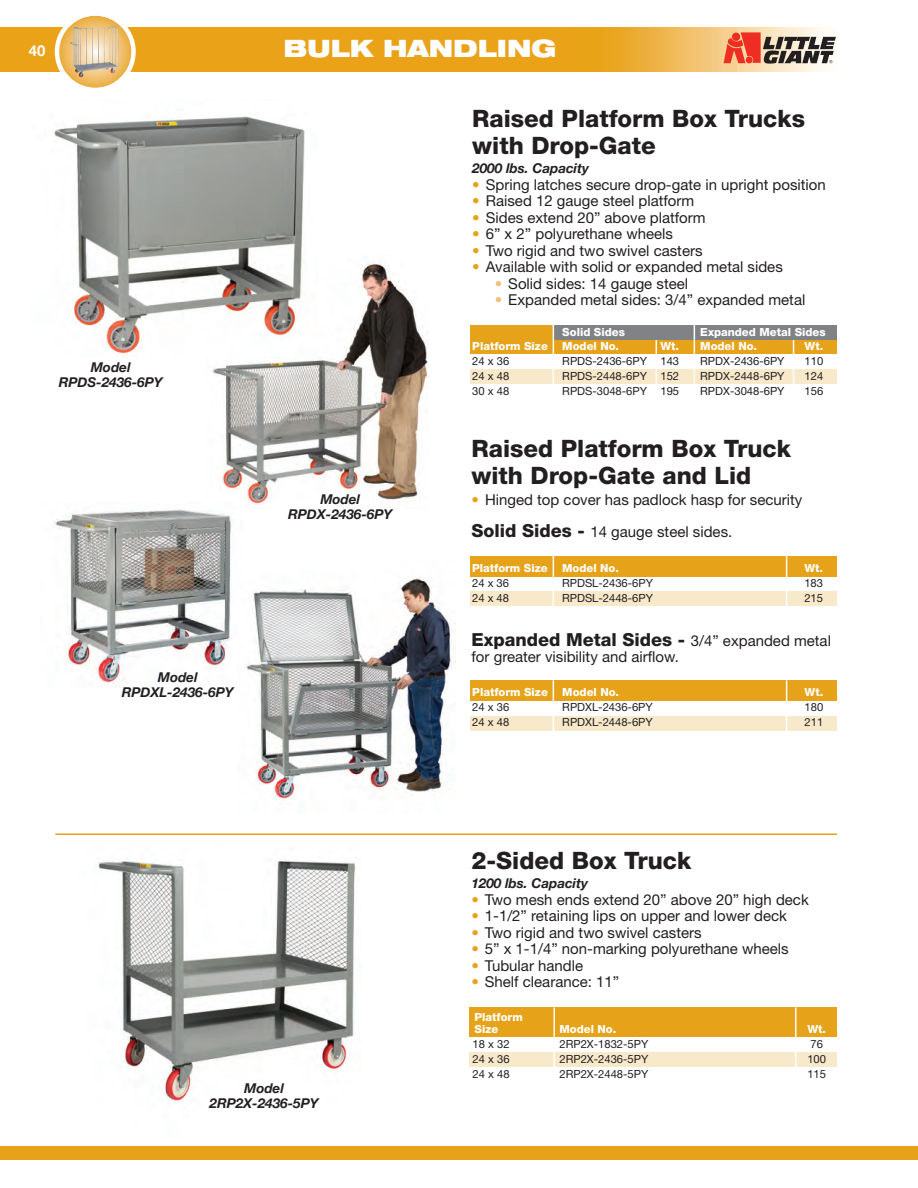
<style>
.page{position:relative;width:918px;height:1188px;background:#fff}
.page>*{position:absolute;margin:0;border:0;box-sizing:border-box;transform-origin:0 0}
.t1{font:800 24px/27px "Helvetica Neue";color:#231f20}
.t2{font:900 expanded 24px "Helvetica Neue";color:#fff}
.t3{font:800 18px "Helvetica Neue";color:#231f20}
.t4{font:15px "Helvetica Neue";color:#231f20}
.t5{font:700 15px "Helvetica Neue";color:#fff}
.t6{font:italic 700 13.5px/15px "Helvetica Neue";color:#231f20;text-align:center}
.t7{font:11.25px "Helvetica Neue";color:#231f20}
.t8{font:800 11.25px/12px "Helvetica Neue";color:#fff}
.s1{color:#e6a218}
.s2{color:#f1c376}
.s3{font-weight:800;font-size:18px}
.s4{font-weight:400;font-size:15px}
</style>
<div class="page">
<img style="left:97px;top:860px;width:259px;height:241px">
<img style="left:54px;top:509px;width:179px;height:175px">
<hr style="left:55px;top:833px;width:782px;height:2px;background:#e6a218">
<div style="left:469px;top:1007px;width:368px;height:30px;background:#e6a218"></div>
<div style="left:469px;top:1052px;width:368px;height:15px;background:#f9e9cb"></div>
<hr style="left:795px;top:1007px;width:1px;height:75px;background:#fff">
<hr style="left:554px;top:1007px;width:1px;height:75px;background:#fff">
<img style="left:211px;top:262px;width:218px;height:247px">
<img style="left:54px;top:116px;width:263px;height:240px">
<img style="left:245px;top:577px;width:211px;height:223px">
<div style="left:470px;top:325px;width:367px;height:29px;background:#e6a218"></div>
<div style="left:554px;top:325px;width:283px;height:14px;background:#808285"></div>
<div style="left:470px;top:369px;width:367px;height:15px;background:#f9e9cb"></div>
<hr style="left:553px;top:322px;width:1px;height:74px;background:#fff">
<hr style="left:694px;top:322px;width:1px;height:74px;background:#fff">
<hr style="left:793px;top:340px;width:1px;height:56px;background:#fff">
<hr style="left:656px;top:340px;width:1px;height:56px;background:#fff">
<img style="left:0;top:27px;width:825px;height:45px">
<svg style="left:724px;top:32px;width:112px;height:32px"></svg>
<svg style="left:55px;top:15px;width:81px;height:73px"></svg>
<img style="left:70px;top:26px;width:48px;height:52px">
<div style="left:0;top:1146px;width:918px;height:14px;background:#e6a218"></div>
<div style="left:470px;top:556px;width:367px;height:20px;background:#e6a218"></div>
<div style="left:470px;top:591px;width:367px;height:15px;background:#f9e9cb"></div>
<hr style="left:553px;top:556px;width:1px;height:64px;background:#fff">
<hr style="left:786px;top:556px;width:1px;height:64px;background:#fff">
<div style="left:470px;top:680px;width:367px;height:21px;background:#e6a218"></div>
<div style="left:470px;top:716px;width:367px;height:15px;background:#f9e9cb"></div>
<hr style="left:553px;top:680px;width:1px;height:65px;background:#fff">
<hr style="left:786px;top:680px;width:1px;height:65px;background:#fff">
<p class="t5" style="left:29px;top:42px;width:18px">40</p>
<h1 class="t2" style="left:284px;top:40px;width:274px">BULK HANDLING</h1>
<p class="t6" style="left:59px;top:360px;width:105px">Model<br>RPDS-2436-6PY</p>
<p class="t6" style="left:288px;top:491px;width:106px">Model<br>RPDX-2436-6PY</p>
<p class="t6" style="left:122px;top:669px;width:113px">Model<br>RPDXL-2436-6PY</p>
<p class="t6" style="left:210px;top:1080px;width:111px">Model<br>2RP2X-2436-5PY</p>
<h1 class="t1" style="left:472px;top:107px;width:334px">Raised Platform Box Trucks with Drop-Gate</h1>
<p class="t6" style="left:472px;top:160px;width:118px">2000 lbs. Capacity</p>
<p class="t4" style="left:472px;top:179px;width:355px"><span class="s1">•</span> Spring latches secure drop-gate in upright position</p>
<p class="t4" style="left:472px;top:195px;width:224px"><span class="s1">•</span> Raised 12 gauge steel platform</p>
<p class="t4" style="left:472px;top:212px;width:235px"><span class="s1">•</span> Sides extend 20” above platform</p>
<p class="t4" style="left:472px;top:228px;width:202px"><span class="s1">•</span> 6” x 2” polyurethane wheels</p>
<p class="t4" style="left:472px;top:245px;width:232px"><span class="s1">•</span> Two rigid and two swivel casters</p>
<p class="t4" style="left:472px;top:261px;width:312px"><span class="s1">•</span> Available with solid or expanded metal sides</p>
<p class="t4" style="left:495px;top:278px;width:195px"><span class="s2">•</span> Solid sides: 14 gauge steel</p>
<p class="t4" style="left:495px;top:294px;width:312px"><span class="s2">•</span> Expanded metal sides: 3/4” expanded metal</p>
<p class="t8" style="left:562px;top:327px;width:64px">Solid Sides</p>
<p class="t8" style="left:700px;top:327px;width:127px">Expanded Metal Sides</p>
<p class="t8" style="left:472px;top:341px;width:77px">Platform Size</p>
<p class="t8" style="left:562px;top:341px;width:58px">Model No.</p>
<p class="t8" style="left:660px;top:341px;width:98px">Wt. Model No.</p>
<p class="t8" style="left:805px;top:341px;width:20px">Wt.</p>
<p class="t7" style="left:472px;top:357px;width:39px">24 x 36</p>
<p class="t7" style="left:562px;top:357px;width:118px">RPDS-2436-6PY 143</p>
<p class="t7" style="left:700px;top:357px;width:86px">RPDX-2436-6PY</p>
<p class="t7" style="left:805px;top:357px;width:20px">110</p>
<p class="t7" style="left:472px;top:372px;width:39px">24 x 48</p>
<p class="t7" style="left:562px;top:372px;width:118px">RPDS-2448-6PY 152</p>
<p class="t7" style="left:700px;top:372px;width:86px">RPDX-2448-6PY</p>
<p class="t7" style="left:805px;top:372px;width:20px">124</p>
<p class="t7" style="left:472px;top:387px;width:39px">30 x 48</p>
<p class="t7" style="left:562px;top:387px;width:118px">RPDS-3048-6PY 195</p>
<p class="t7" style="left:700px;top:387px;width:86px">RPDX-3048-6PY</p>
<p class="t7" style="left:805px;top:387px;width:20px">156</p>
<h1 class="t1" style="left:472px;top:437px;width:321px">Raised Platform Box Truck with Drop-Gate and Lid</h1>
<p class="t4" style="left:472px;top:494px;width:332px"><span class="s1">•</span> Hinged top cover has padlock hasp for security</p>
<p class="t4" style="left:472px;top:527px;width:262px"><span class="s3">Solid Sides -</span> 14 gauge steel sides.</p>
<p class="t8" style="left:472px;top:563px;width:77px">Platform Size</p>
<p class="t8" style="left:562px;top:563px;width:58px">Model No.</p>
<p class="t8" style="left:804px;top:563px;width:20px">Wt.</p>
<p class="t7" style="left:472px;top:579px;width:39px">24 x 36</p>
<p class="t7" style="left:562px;top:579px;width:92px">RPDSL-2436-6PY</p>
<p class="t7" style="left:804px;top:579px;width:20px">183</p>
<p class="t7" style="left:472px;top:594px;width:39px">24 x 48</p>
<p class="t7" style="left:562px;top:594px;width:92px">RPDSL-2448-6PY</p>
<p class="t7" style="left:804px;top:594px;width:20px">215</p>
<p class="t3" style="left:472px;top:633px;width:361px">Expanded Metal Sides - <span class="s4">3/4” expanded metal</span></p>
<p class="t4" style="left:472px;top:651px;width:209px">for greater visibility and airflow.</p>
<p class="t8" style="left:472px;top:687px;width:77px">Platform Size</p>
<p class="t8" style="left:562px;top:687px;width:58px">Model No.</p>
<p class="t8" style="left:805px;top:687px;width:20px">Wt.</p>
<p class="t7" style="left:472px;top:703px;width:39px">24 x 36</p>
<p class="t7" style="left:562px;top:703px;width:92px">RPDXL-2436-6PY</p>
<p class="t7" style="left:805px;top:703px;width:20px">180</p>
<p class="t7" style="left:472px;top:718px;width:39px">24 x 48</p>
<p class="t7" style="left:562px;top:718px;width:92px">RPDXL-2448-6PY</p>
<p class="t7" style="left:805px;top:718px;width:20px">211</p>
<h1 class="t1" style="left:471px;top:849px;width:221px">2-Sided Box Truck</h1>
<p class="t6" style="left:471px;top:875px;width:118px">1200 lbs. Capacity</p>
<p class="t4" style="left:471px;top:894px;width:339px"><span class="s1">•</span> Two mesh ends extend 20” above 20” high deck</p>
<p class="t4" style="left:471px;top:910px;width:317px"><span class="s1">•</span> 1-1/2” retaining lips on upper and lower deck</p>
<p class="t4" style="left:471px;top:927px;width:232px"><span class="s1">•</span> Two rigid and two swivel casters</p>
<p class="t4" style="left:471px;top:943px;width:319px"><span class="s1">•</span> 5” x 1-1/4” non-marking polyurethane wheels</p>
<p class="t4" style="left:471px;top:960px;width:113px"><span class="s1">•</span> Tubular handle</p>
<p class="t4" style="left:471px;top:976px;width:149px"><span class="s1">•</span> Shelf clearance: 11”</p>
<p class="t8" style="left:475px;top:1012px;width:50px">Platform<br>Size</p>
<p class="t8" style="left:559px;top:1024px;width:58px">Model No.</p>
<p class="t8" style="left:807px;top:1024px;width:20px">Wt.</p>
<p class="t7" style="left:473px;top:1040px;width:39px">18 x 32</p>
<p class="t7" style="left:559px;top:1040px;width:90px">2RP2X-1832-5PY</p>
<p class="t7" style="left:810px;top:1040px;width:14px">76</p>
<p class="t7" style="left:473px;top:1055px;width:39px">24 x 36</p>
<p class="t7" style="left:559px;top:1055px;width:90px">2RP2X-2436-5PY</p>
<p class="t7" style="left:807px;top:1055px;width:20px">100</p>
<p class="t7" style="left:473px;top:1070px;width:39px">24 x 48</p>
<p class="t7" style="left:559px;top:1070px;width:90px">2RP2X-2448-5PY</p>
<p class="t7" style="left:807px;top:1070px;width:20px">115</p>
</div>
